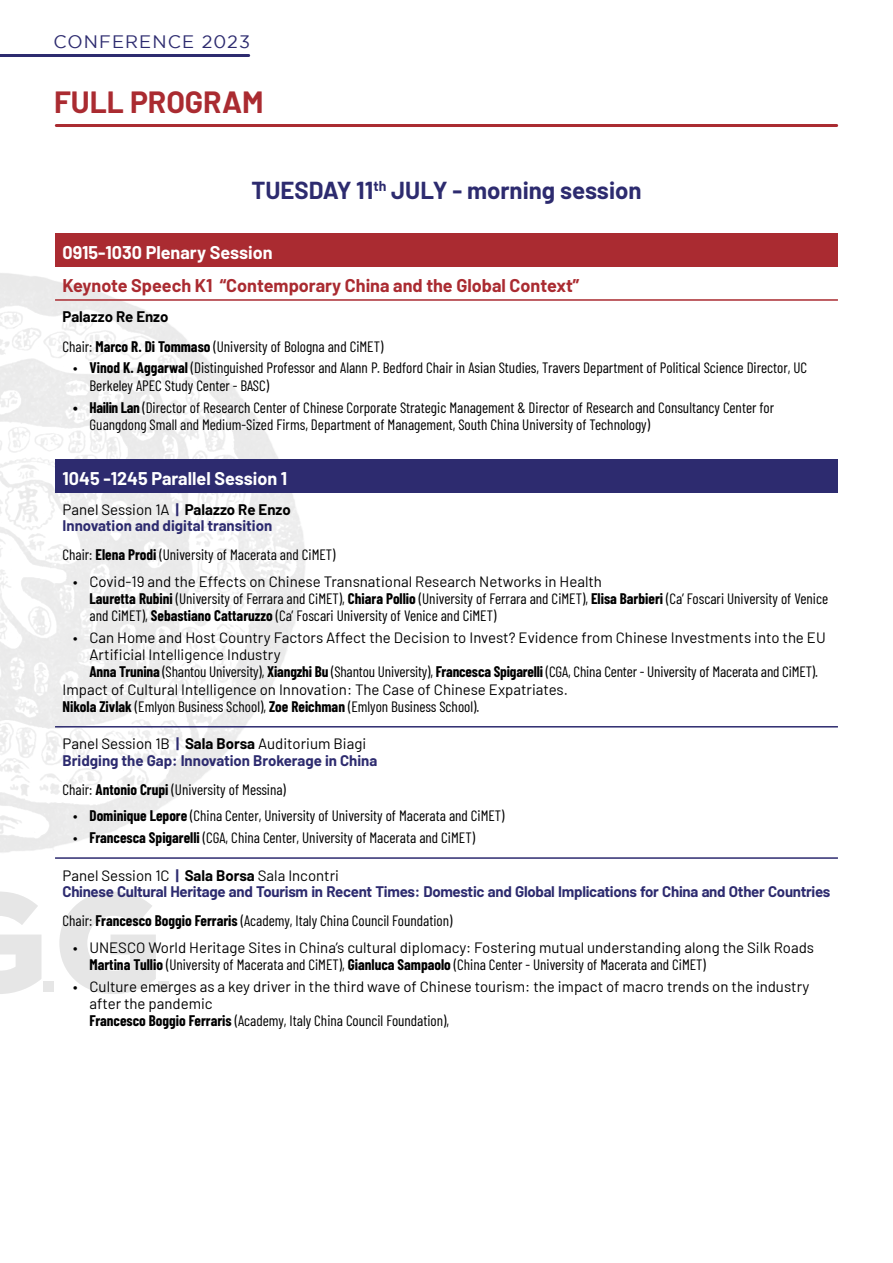
<style>
.page{position:relative;width:893px;height:1263px;background:#fff}
.page>*{position:absolute;margin:0;border:0;box-sizing:border-box;transform-origin:0 0}
.t1{font:900 141px "Gotham";color:#000}
.t2{font:900 55.5px "Gotham";color:#000}
.t3{font:700 30px "Barlow";color:#aa2b31}
.t4{font:700 24px "Barlow";color:#2d2b6f}
.t5{font:700 18px "Barlow";color:#aa2b31}
.t6{font:700 18px "Barlow";color:#fff}
.t7{font:18px "Gotham";letter-spacing:.06em;color:#2d2b6f}
.t8{font:15px/17.2px "Barlow Condensed";color:#000}
.t9{font:15px/17.2px "Barlow";color:#000}
.t10{font:700 15px/16.5px "Barlow";color:#2d2b6f}
.t11{font:700 15px/16.5px "Barlow";letter-spacing:-.02em;color:#2d2b6f}
.t12{font:700 15px "Barlow";color:#000}
.s1{font-weight:700}
.s2{font-weight:400;color:#000}
.s3{color:#000}
.s4{font-family:"Barlow Condensed"}
</style>
<div class="page">
<img style="left:0;top:273px;width:310px;height:580px">
<div style="left:55px;top:234px;width:783px;height:33px;background:#aa2b31"></div>
<div style="left:55px;top:459px;width:783px;height:33px;background:#2d2b6f"></div>
<hr style="left:55px;top:726px;width:783px;height:1px;background:#2d2b6f">
<hr style="left:55px;top:857px;width:783px;height:2px;background:#2d2b6f">
<hr style="left:55px;top:299px;width:783px;height:2px;background:#aa2b31">
<hr style="left:56px;top:124px;width:781px;height:3px;background:#aa2b31">
<hr style="left:0;top:54px;width:249px;height:3px;background:#2d2b6f">
<p class="t7" style="left:53px;top:31px;width:198px">CONFERENCE 2023</p>
<h3 class="t3" style="left:54px;top:80px;width:211px">FULL PROGRAM</h3>
<h3 class="t4" style="left:251px;top:173px;width:392px">TUESDAY 11<sup>th</sup> JULY - morning session</h3>
<p class="t6" style="left:63px;top:240px;width:212px">0915-1030 Plenary Session</p>
<p class="t5" style="left:63px;top:273px;width:518px">Keynote Speech K1 “Contemporary China and the Global Context”</p>
<p class="t12" style="left:63px;top:306px;width:108px">Palazzo Re Enzo</p>
<p class="t8" style="left:63px;top:337px;width:322px">Chair: <span class="s1">Marco R. Di Tommaso</span> (University of Bologna and CiMET)</p>
<p class="t8" style="left:90px;top:358px;width:719px;text-indent:-16px">• <span class="s1">Vinod K. Aggarwal</span> (Distinguished Professor and Alann P. Bedford Chair in Asian Studies, Travers Department of Political Science Director, UC<br>Berkeley APEC Study Center - BASC)</p>
<p class="t8" style="left:90px;top:397px;width:686px;text-indent:-16px"><span class="s1">• Hailin Lan</span> (Director of Research Center of Chinese Corporate Strategic Management &amp; Director of Research and Consultancy Center for<br>Guangdong Small and Medium-Sized Firms, Department of Management, South China University of Technology)</p>
<p class="t6" style="left:63px;top:465px;width:226px">1045 -1245 Parallel Session 1</p>
<p class="t10" style="left:63px;top:500px;width:230px"><span class="s2">Panel Session 1A</span> | <span class="s3">Palazzo Re Enzo<br></span>Innovation and digital transition</p>
<p class="t8" style="left:63px;top:545px;width:275px">Chair: <span class="s1">Elena Prodi</span> (University of Macerata and CiMET)</p>
<p class="t9" style="left:73px;top:571px;width:530px"><span class="s4">•</span> Covid-19 and the Effects on Chinese Transnational Research Networks in Health</p>
<p class="t8" style="left:90px;top:589px;width:740px"><span class="s1">Lauretta Rubini</span> (University of Ferrara and CiMET), <span class="s1">Chiara Pollio</span> (University of Ferrara and CiMET), <span class="s1">Elisa Barbieri</span> (Ca’ Foscari University of Venice and CiMET), <span class="s1">Sebastiano Cattaruzzo</span> (Ca’ Foscari University of Venice and CiMET)</p>
<p class="t9" style="left:90px;top:628px;width:738px;text-indent:-16px"><span class="s4">•</span> Can Home and Host Country Factors Affect the Decision to Invest? Evidence from Chinese Investments into the EU<br>Artificial Intelligence Industry</p>
<p class="t8" style="left:90px;top:662px;width:730px"><span class="s1">Anna Trunina</span> (Shantou University), <span class="s1">Xiangzhi Bu</span> (Shantou University), <span class="s1">Francesca Spigarelli</span> (CGA, China Center - University of Macerata and CiMET).</p>
<p class="t9" style="left:63px;top:679px;width:507px">Impact of Cultural Intelligence on Innovation: The Case of Chinese Expatriates.</p>
<p class="t8" style="left:63px;top:697px;width:418px"><span class="s1">Nikola Zivlak</span> (Emlyon Business School), <span class="s1">Zoe Reichman</span> (Emlyon Business School).</p>
<p class="t10" style="left:63px;top:734px;width:316px"><span class="s2">Panel Session 1B</span> | <span class="s3">Sala Borsa</span> <span class="s2">Auditorium Biagi<br></span>Bridging the Gap: Innovation Brokerage in China</p>
<p class="t8" style="left:63px;top:780px;width:225px">Chair: <span class="s1">Antonio Crupi</span> (University of Messina)</p>
<p class="t8" style="left:73px;top:806px;width:433px">• <span class="s1">Dominique Lepore</span> (China Center, University of University of Macerata and CiMET)</p>
<p class="t8" style="left:73px;top:828px;width:403px">• <span class="s1">Francesca Spigarelli</span> (CGA, China Center, University of Macerata and CiMET)</p>
<p class="t11" style="left:63px;top:866px;width:769px"><span class="s2">Panel Session 1C</span> | <span class="s3">Sala Borsa</span> <span class="s2">Sala Incontri<br></span>Chinese Cultural Heritage and Tourism in Recent Times: Domestic and Global Implications for China and Other Countries</p>
<p class="t8" style="left:63px;top:911px;width:391px">Chair: <span class="s1">Francesco Boggio Ferraris</span> (Academy, Italy China Council Foundation)</p>
<p class="t9" style="left:73px;top:937px;width:743px"><span class="s4">•</span> UNESCO World Heritage Sites in China’s cultural diplomacy: Fostering mutual understanding along the Silk Roads</p>
<p class="t8" style="left:90px;top:955px;width:618px"><span class="s1">Martina Tullio</span> (University of Macerata and CiMET), <span class="s1">Gianluca Sampaolo</span> (China Center - University of Macerata and CiMET)</p>
<p class="t9" style="left:90px;top:976px;width:721px;text-indent:-16px"><span class="s4">•</span> Culture emerges as a key driver in the third wave of Chinese tourism: the impact of macro trends on the industry after the pandemic</p>
<p class="t8" style="left:90px;top:1011px;width:361px"><span class="s1">Francesco Boggio Ferraris</span> (Academy, Italy China Council Foundation),</p>
<h1 class="t1" style="left:54px;top:861px;width:110px">G</h1>
<h2 class="t2" style="left:41px;top:940px;width:17px">.</h2>
<h2 class="t2" style="left:155px;top:940px;width:17px">.</h2>
</div>
